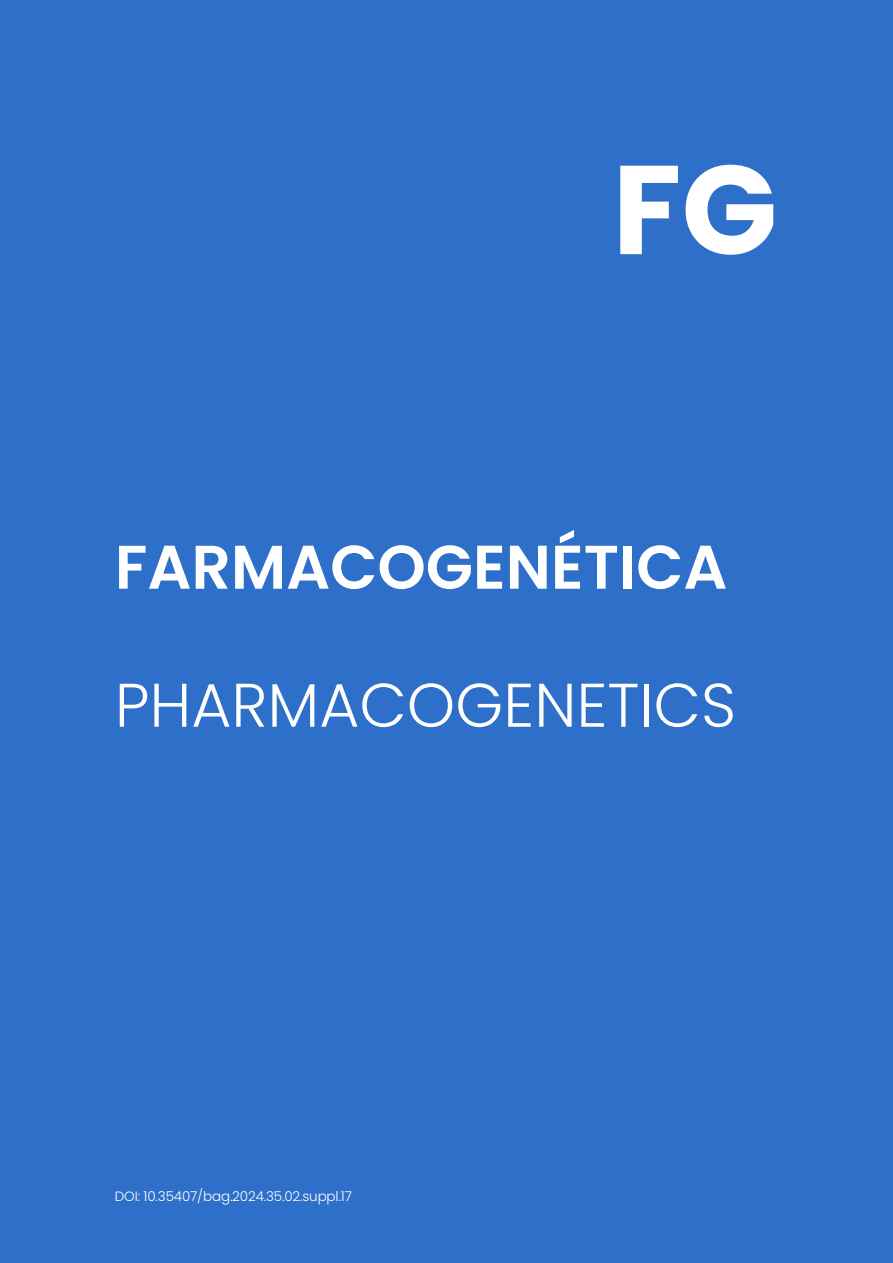
<style>
.page{position:relative;width:893px;height:1263px;background:#2e6fc9}
.page>*{position:absolute;margin:0;border:0;box-sizing:border-box;transform-origin:0 0}
.t1{font:700 126px "Poppins";color:#fff}
.t2{font:300 61.5px "Poppins";color:#fff}
.t3{font:600 61.5px "Poppins";color:#fff}
.t4{font:300 13.5px "Poppins";letter-spacing:-.01em;color:#fff}
</style>
<div class="page">
<h1 class="t1" style="left:612px;top:137px;width:166px">FG</h1>
<h2 class="t3" style="left:115px;top:531px;width:614px">FARMACOGENÉTICA</h2>
<h2 class="t2" style="left:115px;top:669px;width:623px">PHARMACOGENETICS</h2>
<p class="t4" style="left:115px;top:1188px;width:239px">DOI: 10.35407/bag.2024.35.02.suppl.17</p>
</div>
